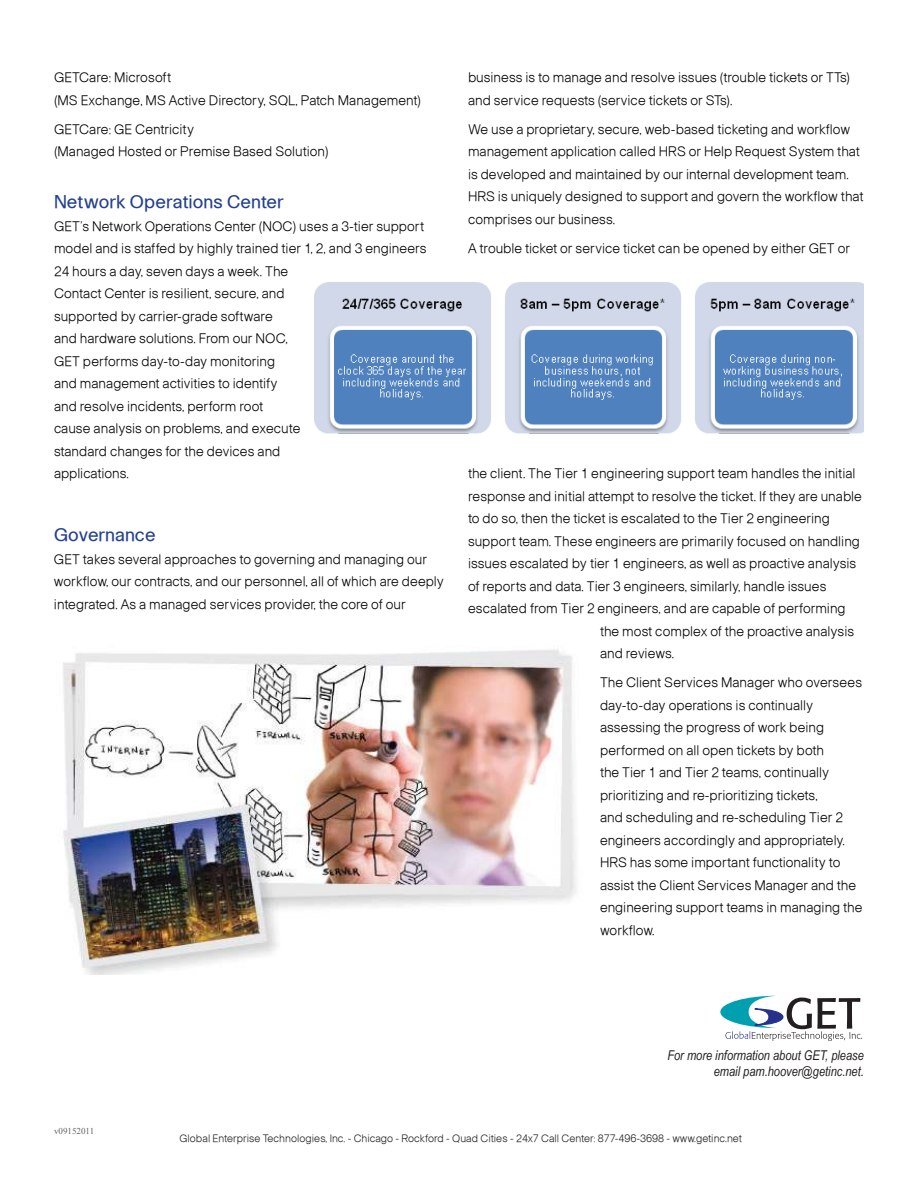
<style>
.page{position:relative;width:918px;height:1188px;background:#fff}
.page>*{position:absolute;margin:0;border:0;box-sizing:border-box;transform-origin:0 0}
.t1{font:18px "Ciscoregular";color:#24408f}
.t2{font:13.5px/22.5px "Ciscolight";color:#010202}
.t3{font:italic 13.5px/16.2px "Arial Narrow";color:#231f20;text-align:right}
.t4{font:10.5px "Ciscolight";color:#231f20}
.t5{font:9px "Times New Roman";color:#636466}
</style>
<div class="page">
<svg style="left:720px;top:996px;width:142px;height:45px"></svg>
<img style="left:63px;top:649px;width:513px;height:325px">
<img style="left:314px;top:282px;width:550px;height:152px">
<p class="t2" style="left:54px;top:67px;width:368px">GETCare: Microsoft<br>(MS Exchange, MS Active Directory, SQL, Patch Management)</p>
<p class="t2" style="left:54px;top:119px;width:276px">GETCare: GE Centricity<br>(Managed Hosted or Premise Based Solution)</p>
<h1 class="t1" style="left:54px;top:194px;width:231px">Network Operations Center</h1>
<p class="t2" style="left:54px;top:215px;width:374px">GET’s Network Operations Center (NOC) uses a 3-tier support model and is staffed by highly trained tier 1, 2, and 3 engineers 24 hours a day, seven days a week. The<br>Contact Center is resilient, secure, and<br>supported by carrier-grade software<br>and hardware solutions. From our NOC,<br>GET performs day-to-day monitoring<br>and management activities to identify<br>and resolve incidents, perform root<br>cause analysis on problems, and execute<br>standard changes for the devices and<br>applications.</p>
<h1 class="t1" style="left:54px;top:527px;width:103px">Governance</h1>
<p class="t2" style="left:54px;top:548px;width:391px">GET takes several approaches to governing and managing our workflow, our contracts, and our personnel, all of which are deeply integrated. As a managed services provider, the core of our</p>
<p class="t2" style="left:468px;top:67px;width:384px">business is to manage and resolve issues (trouble tickets or TTs) and service requests (service tickets or STs).</p>
<p class="t2" style="left:468px;top:119px;width:397px">We use a proprietary, secure, web-based ticketing and workflow management application called HRS or Help Request System that is developed and maintained by our internal development team.<br>HRS is uniquely designed to support and govern the workflow that comprises our business.</p>
<p class="t2" style="left:468px;top:238px;width:384px">A trouble ticket or service ticket can be opened by either GET or</p>
<p class="t2" style="left:468px;top:463px;width:389px">the client. The Tier 1 engineering support team handles the initial</p>
<p class="t2" style="left:468px;top:485px;width:395px">response and initial attempt to resolve the ticket. If they are unable</p>
<p class="t2" style="left:468px;top:508px;width:363px">to do so, then the ticket is escalated to the Tier 2 engineering</p>
<p class="t2" style="left:468px;top:530px;width:393px">support team. These engineers are primarily focused on handling</p>
<p class="t2" style="left:468px;top:553px;width:390px">issues escalated by tier 1 engineers, as well as proactive analysis</p>
<p class="t2" style="left:468px;top:575px;width:360px">of reports and data. Tier 3 engineers, similarly, handle issues</p>
<p class="t2" style="left:468px;top:598px;width:379px">escalated from Tier 2 engineers, and are capable of performing</p>
<p class="t2" style="left:600px;top:620px;width:256px">the most complex of the proactive analysis</p>
<p class="t2" style="left:600px;top:643px;width:76px">and reviews.</p>
<p class="t2" style="left:600px;top:672px;width:264px">The Client Services Manager who oversees day-to-day operations is continually assessing the progress of work being performed on all open tickets by both<br>the Tier 1 and Tier 2 teams, continually prioritizing and re-prioritizing tickets,<br>and scheduling and re-scheduling Tier 2 engineers accordingly and appropriately.<br>HRS has some important functionality to assist the Client Services Manager and the engineering support teams in managing the workflow.</p>
<p class="t3" style="left:667px;top:1048px;width:198px">For more information about GET, please email pam.hoover@getinc.net.</p>
<p class="t5" style="left:54px;top:1126px;width:42px">v09152011</p>
<p class="t4" style="left:180px;top:1134px;width:564px">Global Enterprise Technologies, Inc. - Chicago - Rockford - Quad Cities - 24x7 Call Center: 877-496-3698 - www.getinc.net</p>
</div>
